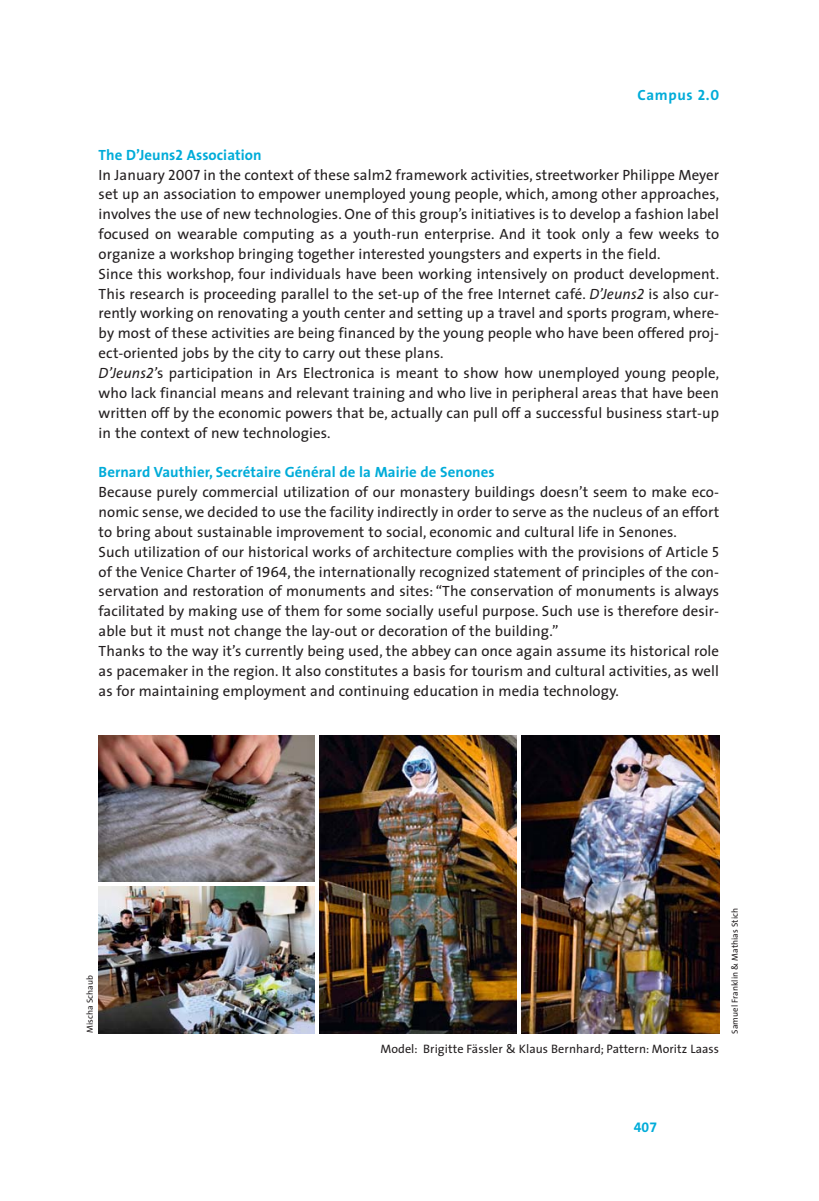
<style>
.page{position:relative;width:819px;height:1201px;background:#fff}
.page>*{position:absolute;margin:0;border:0;box-sizing:border-box;transform-origin:0 0}
.t1{font:14.88px/19.8px "The Sans";letter-spacing:.005em;color:#231f20}
.t2{font:700 14.88px "The Sans";letter-spacing:.005em;color:#00acd9}
.t3{font:14px "The Sans Bold Expert";color:#00acd9}
.t4{font:12.25px "The Sans";letter-spacing:.005em;color:#231f20}
.t5{font:8.75px "The Sans";letter-spacing:.005em;color:#231f20}
.s1{font-family:"The Sans Bold Caps";font-weight:400}
.s2{font-weight:700;color:#00acd9}
.s3{font-family:"The Sans Bold Caps";color:#00acd9}
.s4{font-family:"The Sans Caps"}
.s5{font-style:italic}
.s6{font-family:"The Sans Caps";font-style:italic}
</style>
<div class="page">
<img style="left:99px;top:735px;width:215px;height:146px">
<img style="left:99px;top:886px;width:215px;height:147px">
<img style="left:319px;top:735px;width:198px;height:298px">
<img style="left:521px;top:735px;width:198px;height:298px">
<p class="t2" style="left:637px;top:87px;width:83px">Campus <span class="s1">2.0</span></p>
<p class="t1" style="left:99px;top:146px;width:622px"><span class="s2">The D’Jeuns</span><span class="s3">2</span> <span class="s2">Association<br></span>In January <span class="s4">2007</span> in the context of these salm<span class="s4">2</span> framework activities, streetworker Philippe Meyer set up an association to empower unemployed young people, which, among other approaches, involves the use of new technologies. One of this group’s initiatives is to develop a fashion label focused on wearable computing as a youth-run enterprise. And it took only a few weeks to organize a workshop bringing together interested youngsters and experts in the field.<br>Since this workshop, four individuals have been working intensively on product development.<br>This research is proceeding parallel to the set-up of the free Internet café. <span class="s5">D’Jeuns</span><span class="s6">2</span> is also cur&shy;rently working on renovating a youth center and setting up a travel and sports program, where&shy;by most of these activities are being financed by the young people who have been offered proj&shy;ect-oriented jobs by the city to carry out these plans.<br><span class="s5">D’Jeuns</span><span class="s6">2’</span>s participation in Ars Electronica is meant to show how unemployed young people, who lack financial means and relevant training and who live in peripheral areas that have been written off by the economic powers that be, actually can pull off a successful business start-up in the context of new technologies.</p>
<p class="t2" style="left:99px;top:464px;width:397px">Bernard Vauthier, Secrétaire Général de la Mairie de Senones</p>
<p class="t1" style="left:99px;top:483px;width:622px">Because purely commercial utilization of our monastery buildings doesn’t seem to make eco&shy;nomic sense, we decided to use the facility indirectly in order to serve as the nucleus of an effort to bring about sustainable improvement to social, economic and cultural life in Senones.<br>Such utilization of our historical works of architecture complies with the provisions of Article <span class="s4">5 </span>of the Venice Charter of <span class="s4">1964</span>, the internationally recognized statement of principles of the con&shy;servation and restoration of monuments and sites: “The conservation of monuments is always facilitated by making use of them for some socially useful purpose. Such use is therefore desir&shy;able but it must not change the lay-out or decoration of the building.”<br>Thanks to the way it’s currently being used, the abbey can once again assume its historical role as pacemaker in the region. It also constitutes a basis for tourism and cultural activities, as well as for maintaining employment and continuing education in media technology.</p>
<p class="t5" style="left:86px;top:1033px;width:59px;rotate:-90deg">Mischa Schaub</p>
<p class="t4" style="left:380px;top:1044px;width:340px">Model: Brigitte Fässler &amp; Klaus Bernhard; Pattern: Moritz Laass</p>
<p class="t5" style="left:731px;top:1033px;width:127px;rotate:-90deg">Samuel Franklin &amp; Mathias Stich</p>
<p class="t3" style="left:634px;top:1119px;width:25px">407</p>
</div>
